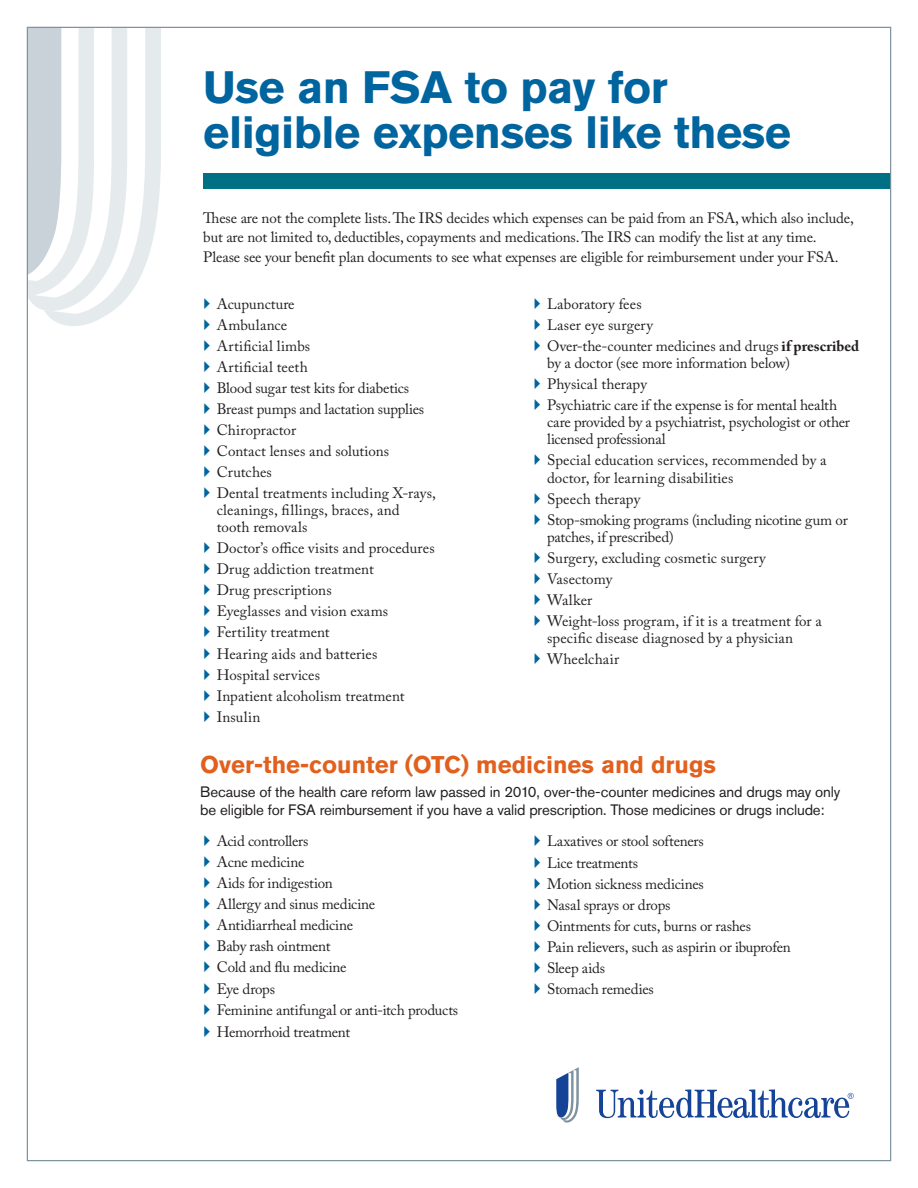
<style>
.page{position:relative;width:918px;height:1188px;background:#fff}
.page>*{position:absolute;margin:0;border:0;box-sizing:border-box;transform-origin:0 0}
.t1{font:700 45px/45px "Akzidenz Grotesk Std";letter-spacing:-.01em;color:#00649e}
.t2{font:700 24px "Akzidenz Grotesk Std";color:#e1601e}
.t3{font:15px/17.2px "Adobe Caslon Pro";letter-spacing:-.005em;color:#231f20}
.t4{font:15px/18px "Akzidenz Grotesk Std";letter-spacing:-.01em;color:#231f20}
.t5{font:15px "Adobe Caslon Pro";letter-spacing:.02em;color:#231f20}
.t6{font:15px "Adobe Caslon Pro";letter-spacing:-.025em;color:#231f20}
.s1{font-weight:700}
</style>
<div class="page">
<svg style="left:29px;top:29px;width:132px;height:297px"></svg>
<svg style="left:596px;top:1089px;width:258px;height:29px"></svg>
<div style="left:203px;top:173px;width:688px;height:16px;background:#007184"></div>
<svg style="left:556px;top:1067px;width:23px;height:56px"></svg>
<h1 class="t1" style="left:203px;top:65px;width:589px">Use an FSA to pay for eligible expenses like these</h1>
<p class="t3" style="left:203px;top:208px;width:652px;line-height:19.5px">Tese are not the complete lists. Te IRS decides which expenses can be paid from an FSA, which also include, but are not limited to, deductibles, copayments and medications.Te IRS can modify the list at any time.<br>Please see your beneft plan documents to see what expenses are eligible for reimbursement under your FSA.</p>
<p class="t3" style="left:217px;top:295px;width:79px">Acupuncture</p>
<p class="t3" style="left:217px;top:316px;width:72px">Ambulance</p>
<p class="t5" style="left:217px;top:337px;width:95px">Artifcial limbs</p>
<p class="t5" style="left:217px;top:358px;width:93px">Artifcial teeth</p>
<p class="t3" style="left:217px;top:379px;width:194px">Blood sugar test kits for diabetics</p>
<p class="t3" style="left:217px;top:400px;width:209px">Breast pumps and lactation supplies</p>
<p class="t3" style="left:217px;top:421px;width:81px">Chiropractor</p>
<p class="t3" style="left:217px;top:442px;width:174px">Contact lenses and solutions</p>
<p class="t3" style="left:217px;top:463px;width:57px">Crutches</p>
<p class="t3" style="left:217px;top:484px;width:221px">Dental treatments including X-rays, cleanings, fllings, braces, and tooth removals</p>
<p class="t3" style="left:217px;top:540px;width:219px">Doctor’s ofce visits and procedures</p>
<p class="t3" style="left:217px;top:561px;width:159px">Drug addiction treatment</p>
<p class="t3" style="left:217px;top:582px;width:116px">Drug prescriptions</p>
<p class="t3" style="left:217px;top:603px;width:173px">Eyeglasses and vision exams</p>
<p class="t3" style="left:217px;top:624px;width:114px">Fertility treatment</p>
<p class="t3" style="left:217px;top:645px;width:162px">Hearing aids and batteries</p>
<p class="t3" style="left:217px;top:666px;width:105px">Hospital services</p>
<p class="t3" style="left:217px;top:687px;width:189px">Inpatient alcoholism treatment</p>
<p class="t3" style="left:217px;top:708px;width:45px">Insulin</p>
<p class="t3" style="left:547px;top:295px;width:96px">Laboratory fees</p>
<p class="t3" style="left:547px;top:316px;width:107px">Laser eye surgery</p>
<p class="t3" style="left:547px;top:337px;width:314px">Over-the-counter medicines and drugs <span class="s1">if prescribed </span>by a doctor (see more information below)</p>
<p class="t3" style="left:547px;top:375px;width:101px">Physical therapy</p>
<p class="t3" style="left:547px;top:396px;width:304px">Psychiatric care if the expense is for mental health care provided by a psychiatrist, psychologist or other licensed professional</p>
<p class="t3" style="left:547px;top:452px;width:281px">Special education services, recommended by a doctor, for learning disabilities</p>
<p class="t3" style="left:547px;top:490px;width:95px">Speech therapy</p>
<p class="t3" style="left:547px;top:511px;width:302px">Stop-smoking programs (including nicotine gum or patches, if prescribed)</p>
<p class="t3" style="left:547px;top:549px;width:220px">Surgery, excluding cosmetic surgery</p>
<p class="t3" style="left:547px;top:570px;width:67px">Vasectomy</p>
<p class="t3" style="left:547px;top:591px;width:47px">Walker</p>
<p class="t3" style="left:547px;top:612px;width:276px">Weight-loss program, if it is a treatment for a specifc disease diagnosed by a physician</p>
<p class="t3" style="left:547px;top:651px;width:74px">Wheelchair</p>
<h2 class="t2" style="left:200px;top:750px;width:517px">Over-the-counter (OTC) medicines and drugs</h2>
<p class="t4" style="left:200px;top:783px;width:642px">Because of the health care reform law passed in 2010, over-the-counter medicines and drugs may only be eligible for FSA reimbursement if you have a valid prescription. Those medicines or drugs include:</p>
<p class="t3" style="left:217px;top:832px;width:93px">Acid controllers</p>
<p class="t3" style="left:217px;top:853px;width:89px">Acne medicine</p>
<p class="t3" style="left:217px;top:874px;width:118px">Aids for indigestion</p>
<p class="t3" style="left:217px;top:895px;width:160px">Allergy and sinus medicine</p>
<p class="t3" style="left:217px;top:916px;width:138px">Antidiarrheal medicine</p>
<p class="t3" style="left:217px;top:937px;width:115px">Baby rash ointment</p>
<p class="t3" style="left:217px;top:958px;width:131px">Cold and fu medicine</p>
<p class="t3" style="left:217px;top:980px;width:60px">Eye drops</p>
<p class="t3" style="left:217px;top:1002px;width:243px">Feminine antifungal or anti-itch products</p>
<p class="t6" style="left:217px;top:1023px;width:135px">Hemorrhoid treatment</p>
<p class="t3" style="left:547px;top:832px;width:158px">Laxatives or stool softeners</p>
<p class="t3" style="left:547px;top:854px;width:92px">Lice treatments</p>
<p class="t3" style="left:547px;top:875px;width:158px">Motion sickness medicines</p>
<p class="t3" style="left:547px;top:896px;width:125px">Nasal sprays or drops</p>
<p class="t3" style="left:547px;top:917px;width:206px">Ointments for cuts, burns or rashes</p>
<p class="t3" style="left:547px;top:938px;width:245px">Pain relievers, such as aspirin or ibuprofen</p>
<p class="t3" style="left:547px;top:959px;width:59px">Sleep aids</p>
<p class="t3" style="left:547px;top:981px;width:108px">Stomach remedies</p>
</div>
